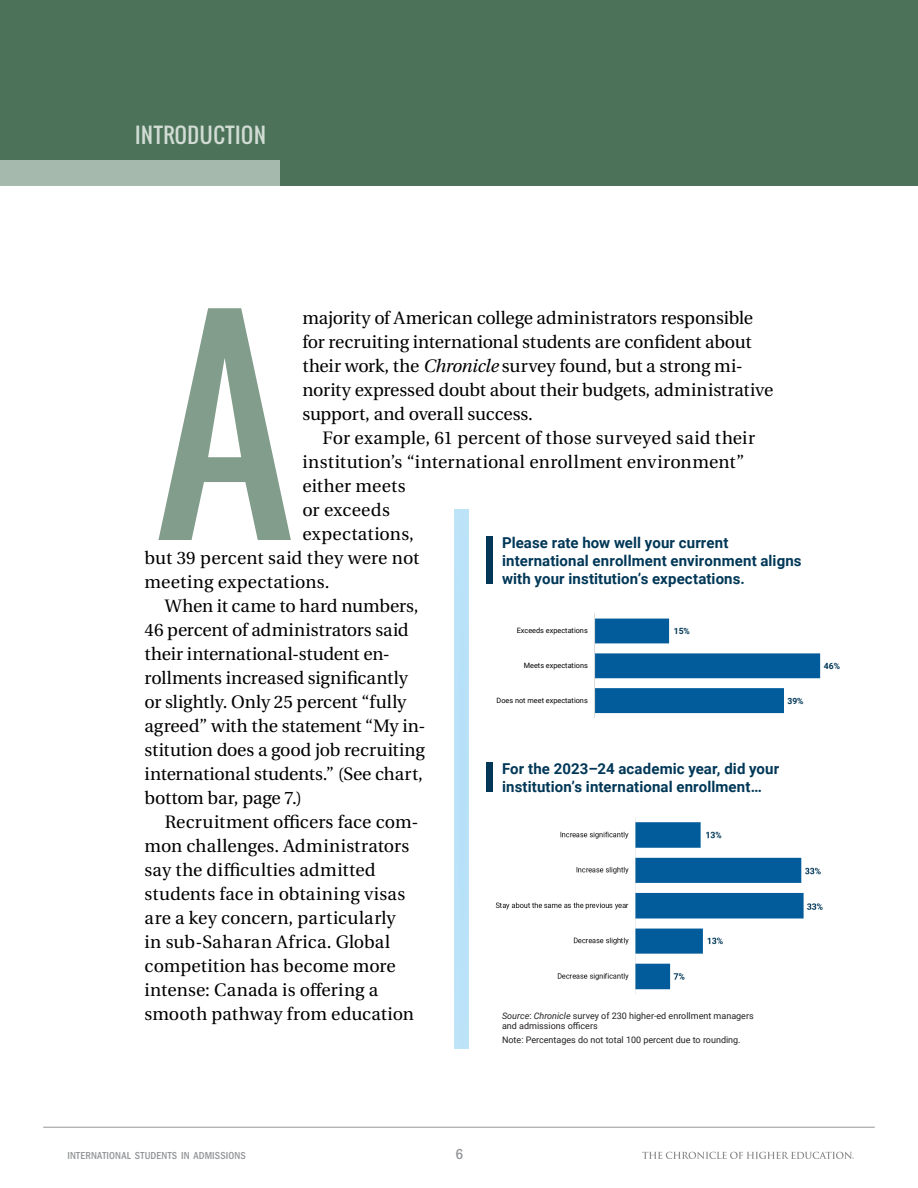
<style>
.page{position:relative;width:918px;height:1188px;background:#fff}
.page>*{position:absolute;margin:0;border:0;box-sizing:border-box;transform-origin:0 0}
._2023_Adobe_RB_Body_Copy{font:264.9px "Oswald";color:#829d8b}
.Section_Headers{font:21px "Oswald";letter-spacing:.03em;color:#d2dcd5}
._2023_Adobe_RB_Body_Copy-2{font:18px/24px "Heuristica";color:#000}
.Paragraph_Style_3{font:700 15px/18px "Roboto";letter-spacing:.01em;color:#003757}
.t1{font:500 condensed 15px "ITC Franklin Gothic Std";color:#939598}
.t2{font:500 condensed 10.5px "ITC Franklin Gothic Std";letter-spacing:.01em;color:#939598}
._2023_Research_Brief_Source{font:9px/10.5px "Roboto";color:#231f20}
.t3{font:700 8.55px "Roboto";color:#003757}
.t4{font:7.35px "Roboto";color:#000}
.s1{font-style:italic}
</style>
<div class="page">
<hr style="left:43px;top:1127px;width:832px;height:1px;background:#939598">
<svg style="left:642px;top:1152px;width:212px;height:7px"></svg>
<div style="left:0;top:0;width:918px;height:185px;background:#4c7359"></div>
<div style="left:0;top:160px;width:279px;height:25px;background:#a5b9ac"></div>
<div style="left:454px;top:509px;width:15px;height:540px;background:#b5e0f8"></div>
<div style="left:486px;top:537px;width:7px;height:47px;background:#003757"></div>
<svg style="left:595px;top:619px;width:225px;height:94px"></svg>
<hr style="left:594px;top:614px;width:1px;height:104px;background:#d9d9d9">
<img style="left:495px;top:817px;width:328px;height:177px">
<div style="left:486px;top:763px;width:7px;height:29px;background:#003757"></div>
<p class="Section_Headers" style="left:135px;top:119px;width:132px">INTRODUCTION</p>
<p class="_2023_Adobe_RB_Body_Copy" style="left:158px;top:226px;width:136px">A</p>
<p class="_2023_Adobe_RB_Body_Copy-2" style="left:302px;top:306px;width:473px">majority of American college administrators responsible for recruiting international students are confident about their work, the <span class="s1">Chronicle</span> survey found, but a strong mi&shy;nority expressed doubt about their budgets, administrative support, and overall success.</p>
<p class="_2023_Adobe_RB_Body_Copy-2" style="left:323px;top:426px;width:434px">For example, 61 percent of those surveyed said their</p>
<p class="_2023_Adobe_RB_Body_Copy-2" style="left:302px;top:450px;width:443px">institution’s “international enrollment environment”</p>
<p class="_2023_Adobe_RB_Body_Copy-2" style="left:302px;top:474px;width:105px">either meets</p>
<p class="_2023_Adobe_RB_Body_Copy-2" style="left:302px;top:498px;width:89px">or exceeds</p>
<p class="_2023_Adobe_RB_Body_Copy-2" style="left:302px;top:522px;width:113px">expectations,</p>
<p class="_2023_Adobe_RB_Body_Copy-2" style="left:145px;top:546px;width:276px">but 39 percent said they were not</p>
<p class="_2023_Adobe_RB_Body_Copy-2" style="left:145px;top:570px;width:187px">meeting expectations.</p>
<p class="_2023_Adobe_RB_Body_Copy-2" style="left:145px;top:594px;width:283px;text-indent:20px">When it came to hard numbers, 46 percent of administrators said their international-student en&shy;rollments increased significantly or slightly. Only 25 percent “fully agreed” with the statement “My in&shy;stitution does a good job recruiting international students.” (See chart, bottom bar, page 7.)</p>
<p class="_2023_Adobe_RB_Body_Copy-2" style="left:145px;top:810px;width:275px;text-indent:20px">Recruitment officers face com&shy;mon challenges. Administrators say the difficulties admitted students face in obtaining visas are a key concern, particularly<br>in sub-Saharan Africa. Global competition has become more intense: Canada is offering a smooth pathway from education</p>
<p class="Paragraph_Style_3" style="left:502px;top:533px;width:301px">Please rate how well your current international enrollment environment aligns with your institution’s expectations.</p>
<p class="t4" style="left:517px;top:625px;width:73px">Exceeds expectations</p>
<p class="t4" style="left:524px;top:660px;width:66px">Meets expectations</p>
<p class="t4" style="left:497px;top:695px;width:93px">Does not meet expectations</p>
<p class="t3" style="left:674px;top:625px;width:18px">15%</p>
<p class="t3" style="left:787px;top:695px;width:18px">39%</p>
<p class="Paragraph_Style_3" style="left:502px;top:759px;width:279px">For the 2023–24 academic year, did your institution’s international enrollment…</p>
<p class="_2023_Research_Brief_Source" style="left:502px;top:1010px;width:253px"><span class="s1">Source</span>: <span class="s1">Chronicle</span> survey of 230 higher-ed enrollment managers and admissions officers</p>
<p class="_2023_Research_Brief_Source" style="left:502px;top:1034px;width:240px">Note: Percentages do not total 100 percent due to rounding.</p>
<p class="t3" style="left:824px;top:660px;width:18px">46%</p>
<p class="t2" style="left:68px;top:1150px;width:180px">INTERNATIONAL STUDENTS IN ADMISSIONS</p>
<p class="t1" style="left:456px;top:1146px;width:9px">6</p>
</div>
